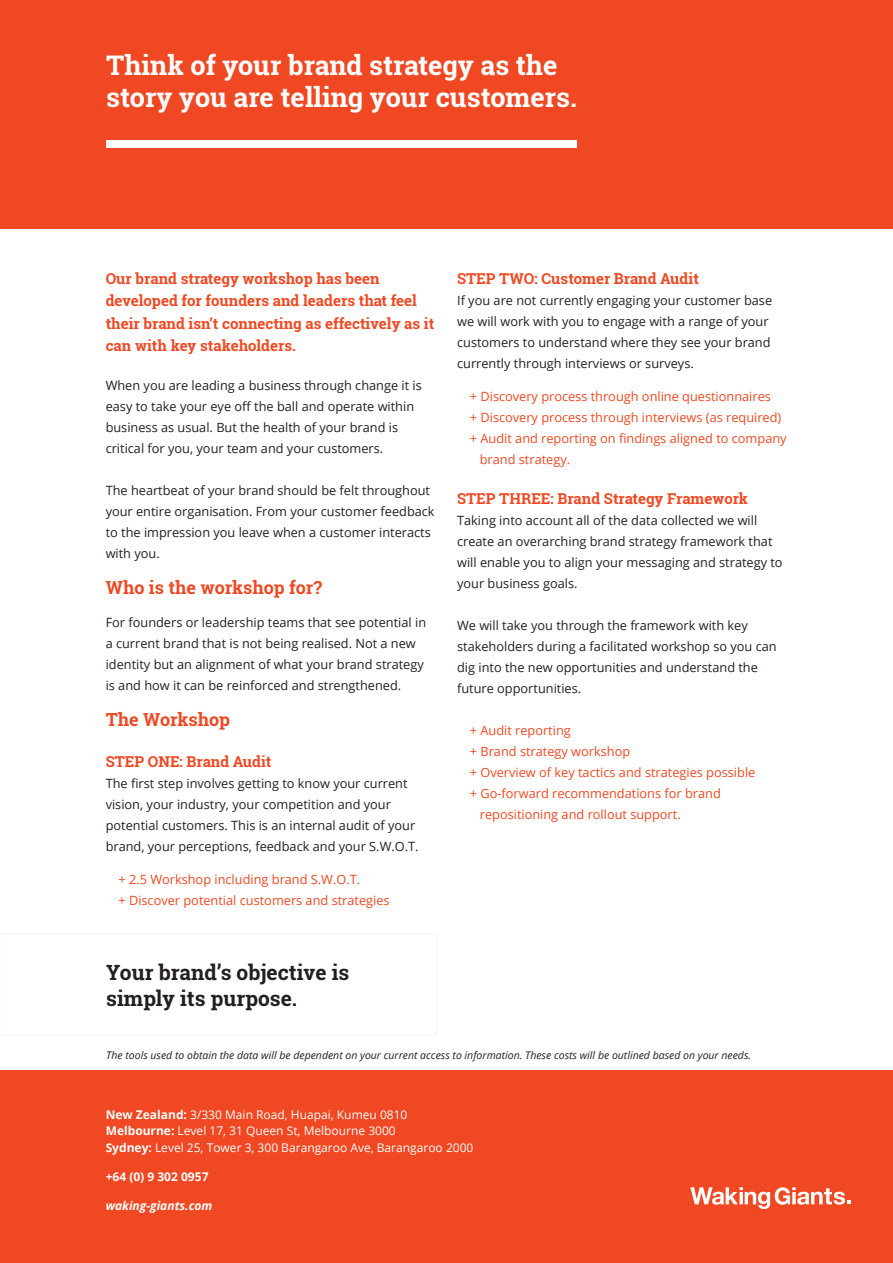
<style>
.page{position:relative;width:893px;height:1263px;background:#fff}
.page>*{position:absolute;margin:0;border:0;box-sizing:border-box;transform-origin:0 0}
.t1{font:700 27px/32.4px "Roboto Slab";color:#fff}
.t2{font:700 21px/25.5px "Roboto Slab";color:#231f20}
.Body_Copy{font:700 18px "Roboto Slab";color:#f04822}
.Body_Copy-2{font:700 15px/22.5px "Roboto Slab";color:#f04822}
.Body_Copy-3{font:12.75px/21px "Open Sans";color:#231f20}
.Body_Copy-4{font:12.75px/21px "Open Sans";color:#f04822}
.t3{font:12px "Open Sans";color:#fff}
.t4{font:italic 700 12px "Open Sans";color:#fff}
.t5{font:700 12px "Open Sans";color:#fff}
.Body_Copy-5{font:italic 10.5px "Open Sans";color:#231f20}
.s1{font-weight:700}
</style>
<div class="page">
<div style="left:0;top:934px;width:437px;height:101px;border:1px solid #f2f3f4"></div>
<div style="left:0;top:1070px;width:893px;height:193px;background:#f04822"></div>
<div style="left:0;top:0;width:893px;height:228px;background:#f04822"></div>
<svg style="left:690px;top:1187px;width:160px;height:22px"></svg>
<div style="left:106px;top:140px;width:471px;height:7px;background:#fff"></div>
<p class="t1" style="left:106px;top:48px;width:472px">Think of your brand strategy as the story you are telling your customers.</p>
<p class="Body_Copy-2" style="left:106px;top:267px;width:330px">Our brand strategy workshop has been developed for founders and leaders that feel their brand isn’t connecting as effectively as it can with key stakeholders.</p>
<p class="Body_Copy-3" style="left:106px;top:375px;width:318px">When you are leading a business through change it is easy to take your eye off the ball and operate within business as usual. But the health of your brand is critical for you, your team and your customers.</p>
<p class="Body_Copy-3" style="left:106px;top:480px;width:330px">The heartbeat of your brand should be felt throughout your entire organisation. From your customer feedback to the impression you leave when a customer interacts with you.</p>
<p class="Body_Copy" style="left:106px;top:575px;width:218px">Who is the workshop for?</p>
<p class="Body_Copy-3" style="left:106px;top:612px;width:322px">For founders or leadership teams that see potential in a current brand that is not being realised. Not a new identity but an alignment of what your brand strategy is and how it can be reinforced and strengthened.</p>
<p class="Body_Copy" style="left:106px;top:707px;width:126px">The Workshop</p>
<p class="Body_Copy-2" style="left:106px;top:750px;width:167px">STEP ONE: Brand Audit</p>
<p class="Body_Copy-3" style="left:106px;top:772px;width:314px">The first step involves getting to know your current vision, your industry, your competition and your potential customers. This is an internal audit of your brand, your perceptions, feedback and your S.W.O.T.</p>
<p class="Body_Copy-4" style="left:118px;top:868px;width:273px">+ 2.5 Workshop including brand S.W.O.T.<br>+ Discover potential customers and strategies</p>
<p class="Body_Copy-2" style="left:457px;top:267px;width:243px">STEP TWO: Customer Brand Audit</p>
<p class="Body_Copy-3" style="left:457px;top:289px;width:317px">If you are not currently engaging your customer base we will work with you to engage with a range of your customers to understand where they see your brand currently through interviews or surveys.</p>
<p class="Body_Copy-4" style="left:470px;top:385px;width:303px">+ Discovery process through online questionnaires</p>
<p class="Body_Copy-4" style="left:470px;top:406px;width:313px">+ Discovery process through interviews (as required)</p>
<p class="Body_Copy-4" style="left:480px;top:427px;width:308px;text-indent:-10px">+ Audit and reporting on findings aligned to company brand strategy.</p>
<p class="Body_Copy-2" style="left:457px;top:487px;width:292px">STEP THREE: Brand Strategy Framework</p>
<p class="Body_Copy-3" style="left:457px;top:510px;width:327px">Taking into account all of the data collected we will create an overarching brand strategy framework that will enable you to align your messaging and strategy to your business goals.</p>
<p class="Body_Copy-3" style="left:457px;top:615px;width:321px">We will take you through the framework with key stakeholders during a facilitated workshop so you can dig into the new opportunities and understand the future opportunities.</p>
<p class="Body_Copy-4" style="left:470px;top:720px;width:102px">+ Audit reporting</p>
<p class="Body_Copy-4" style="left:470px;top:741px;width:162px">+ Brand strategy workshop</p>
<p class="Body_Copy-4" style="left:470px;top:762px;width:287px">+ Overview of key tactics and strategies possible</p>
<p class="Body_Copy-4" style="left:480px;top:783px;width:242px;text-indent:-10px">+ Go-forward recommendations for brand repositioning and rollout support.</p>
<p class="t2" style="left:106px;top:960px;width:244px">Your brand’s objective is simply its purpose.</p>
<p class="Body_Copy-5" style="left:106px;top:1048px;width:646px">The tools used to obtain the data will be dependent on your current access to information. These costs will be outlined based on your needs.</p>
<p class="t3" style="left:106px;top:1106px;width:303px"><span class="s1">New Zealand:</span> 3/330 Main Road, Huapai, Kumeu 0810</p>
<p class="t3" style="left:106px;top:1123px;width:292px"><span class="s1">Melbourne:</span> Level 17, 31 Queen St, Melbourne 3000</p>
<p class="t3" style="left:106px;top:1139px;width:369px"><span class="s1">Sydney:</span> Level 25, Tower 3, 300 Barangaroo Ave, Barangaroo 2000</p>
<p class="t5" style="left:106px;top:1168px;width:104px">+64 (0) 9 302 0957</p>
<p class="t4" style="left:106px;top:1197px;width:108px">waking-giants.com</p>
</div>
